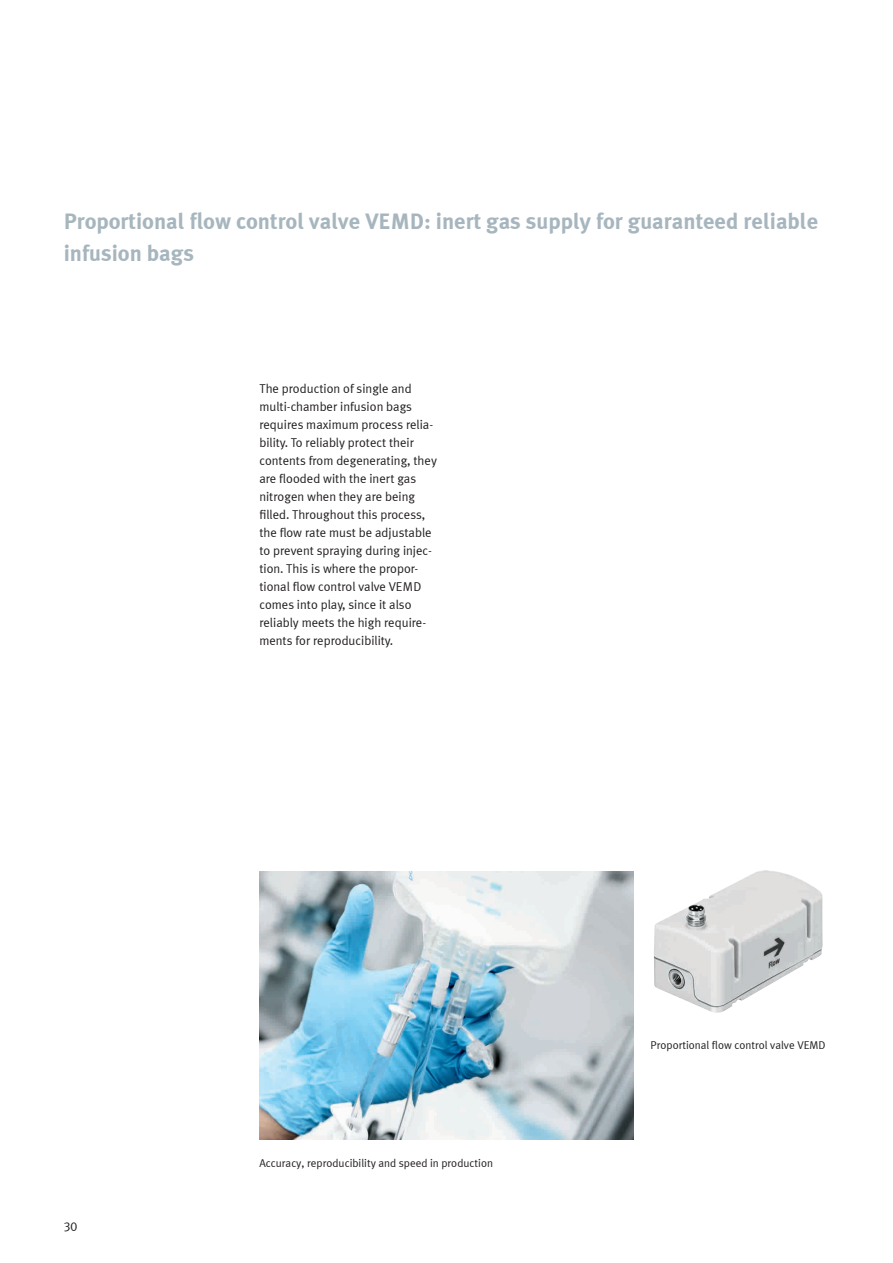
<style>
.page{position:relative;width:893px;height:1263px;background:#fff}
.page>*{position:absolute;margin:0;border:0;box-sizing:border-box;transform-origin:0 0}
.t1{font:700 22.5px/31.5px "Meta Plus LF";color:#a7b6be}
.t2{font:12.75px/18px "Meta Plus LF";color:#231f20}
.t3{font:11.25px "Meta Plus LF";color:#231f20}
</style>
<div class="page">
<img style="left:260px;top:872px;width:374px;height:267px">
<img style="left:654px;top:870px;width:169px;height:143px">
<h1 class="t1" style="left:64px;top:205px;width:756px">Proportional flow control valve VEMD: inert gas supply for guaranteed reliable infusion bags</h1>
<p class="t2" style="left:64px;top:1217px;width:15px">30</p>
<p class="t2" style="left:259px;top:379px;width:179px">The production of single and multi-chamber infusion bags requires maximum process relia&shy;bility. To reliably protect their contents from degenerating, they are flooded with the inert gas nitrogen when they are being filled. Throughout this process, the flow rate must be adjustable to prevent spraying during injec&shy;tion. This is where the propor&shy;tional flow control valve VEMD comes into play, since it also reliably meets the high require&shy;ments for reproducibility.</p>
<p class="t3" style="left:259px;top:1156px;width:235px">Accuracy, reproducibility and speed in production</p>
<p class="t3" style="left:651px;top:1038px;width:177px">Proportional flow control valve VEMD</p>
</div>
